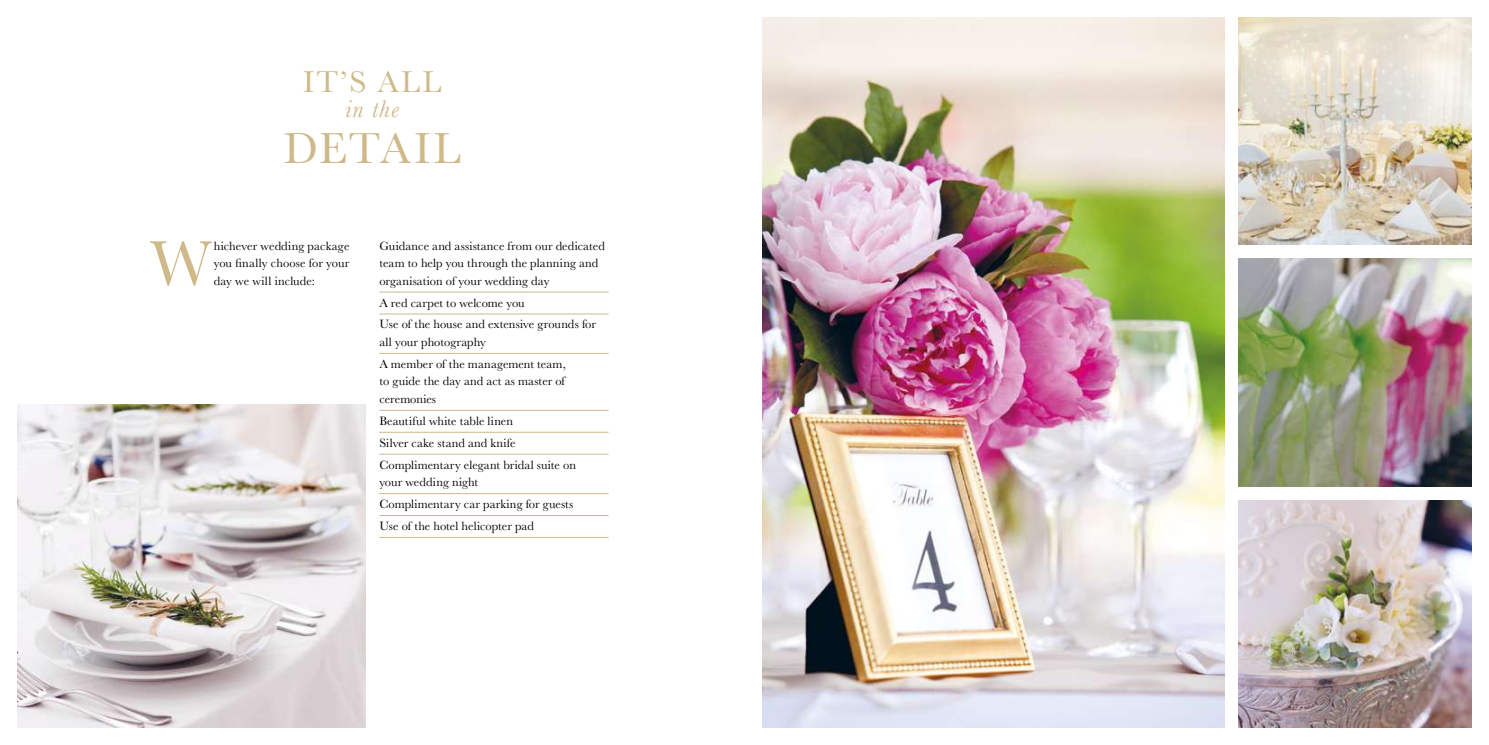
<style>
.page{position:relative;width:1489px;height:745px;background:#fff}
.page>*{position:absolute;margin:0;border:0;box-sizing:border-box;transform-origin:0 0}
.t1{font:65.38px "Baskerville";color:#cfb989}
.t2{font:45px "Baskerville";letter-spacing:.035em;color:#cfb989}
.t3{font:31.25px "Baskerville";color:#cfb989}
.t4{font:italic 25px "Baskerville";color:#cfb989}
.t5{font:12.5px/21.9px "Baskerville";letter-spacing:.005em;color:#000}
</style>
<div class="page">
<hr style="left:379px;top:291px;width:229px;height:1px;background:#cfb989">
<hr style="left:379px;top:313px;width:229px;height:1px;background:#cfb989">
<hr style="left:379px;top:353px;width:229px;height:1px;background:#cfb989">
<hr style="left:379px;top:410px;width:229px;height:1px;background:#cfb989">
<hr style="left:379px;top:431px;width:229px;height:1px;background:#cfb989">
<hr style="left:379px;top:453px;width:229px;height:1px;background:#cfb989">
<hr style="left:379px;top:493px;width:229px;height:1px;background:#cfb989">
<hr style="left:379px;top:515px;width:229px;height:1px;background:#cfb989">
<hr style="left:379px;top:536px;width:229px;height:1px;background:#cfb989">
<img style="left:18px;top:404px;width:347px;height:322px">
<img style="left:762px;top:18px;width:462px;height:708px">
<img style="left:1238px;top:500px;width:232px;height:226px">
<img style="left:1238px;top:259px;width:232px;height:226px">
<img style="left:1238px;top:18px;width:232px;height:226px">
<h3 class="t3" style="left:303px;top:62px;width:140px">IT’S ALL</h3>
<h3 class="t4" style="left:345px;top:92px;width:55px">in the</h3>
<h2 class="t2" style="left:284px;top:120px;width:178px">DETAIL</h2>
<h1 class="t1" style="left:150px;top:222px;width:63px">W</h1>
<p class="t5" style="left:214px;top:237px;width:137px;line-height:17.5px;text-align:justify">hichever wedding package you finally choose for your day we will include:</p>
<p class="t5" style="left:379px;top:237px;width:227px;line-height:17.5px">Guidance and assistance from our dedicated team to help you through the planning and organisation of your wedding day</p>
<p class="t5" style="left:379px;top:291px;width:218px">A red carpet to welcome you<br>Use of the house and extensive grounds for</p>
<p class="t5" style="left:379px;top:331px;width:188px">all your photography<br>A member of the management team,</p>
<p class="t5" style="left:379px;top:372px;width:187px;line-height:17.5px">to guide the day and act as master of ceremonies</p>
<p class="t5" style="left:379px;top:410px;width:198px">Beautiful white table linen<br>Silver cake stand and knife<br>Complimentary elegant bridal suite on</p>
<p class="t5" style="left:379px;top:471px;width:195px">your wedding night<br>Complimentary car parking for guests<br>Use of the hotel helicopter pad</p>
</div>
